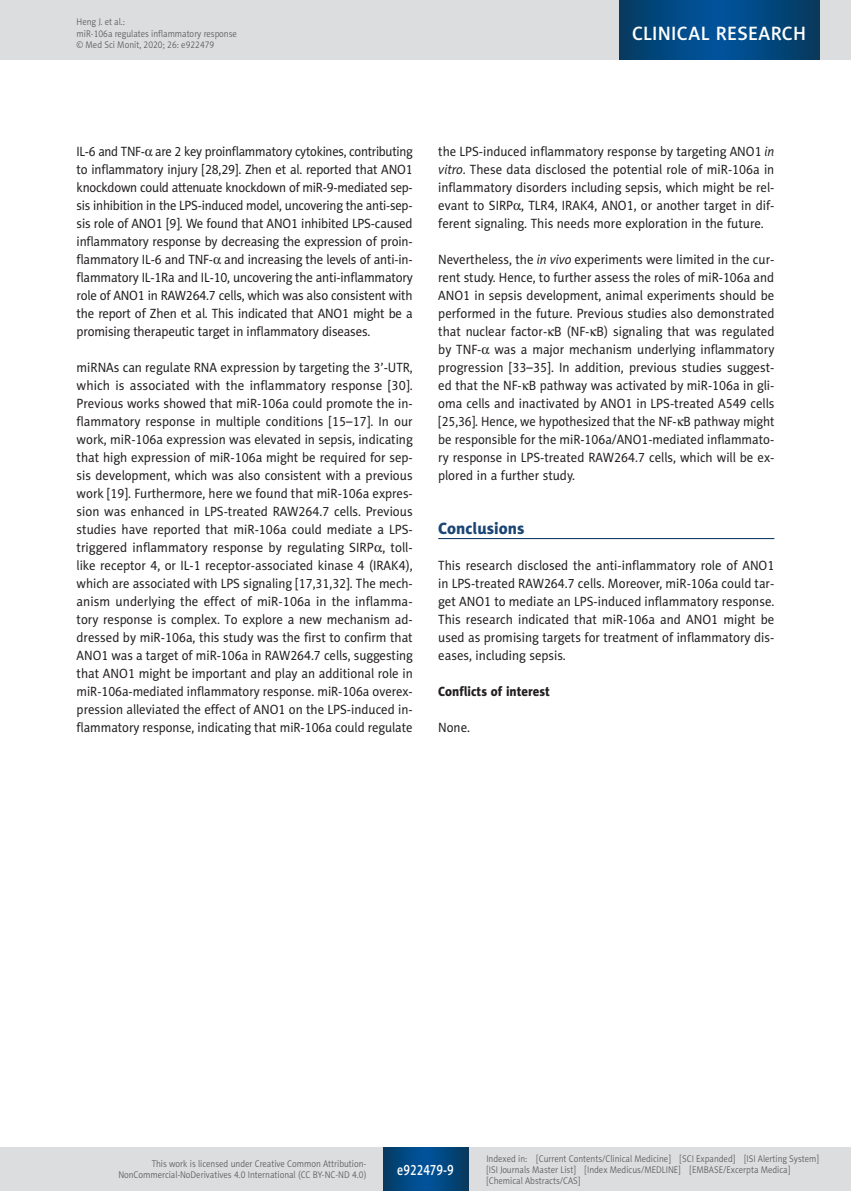
<style>
.page{position:relative;width:851px;height:1191px;background:#fff}
.page>*{position:absolute;margin:0;border:0;box-sizing:border-box;transform-origin:0 0}
.t1{font:19.5px "Naomi Sans EFN Medium";letter-spacing:.015em;color:#fff}
.MSM_Headline_1{font:16.5px "Naomi Sans EFN Heavy";color:#1a4574}
.t2{font:15px "Naomi Sans EFN Medium";color:#fff;scale:.8 1}
.MSM_Body{font:13.5px/18px "Naomi Sans EFN";color:#231f20;text-align:justify;scale:.95 1}
.MSM_Body-2{font:13.5px/18px "Naomi Sans EFN";color:#231f20;text-align:justify;scale:.93 1}
.MSM_Headline_2{font:13.5px "Naomi Sans EFN Heavy";color:#231f20;scale:.95 1}
.t3{font:9.75px/11.2px "Naomi Sans EFN Light";color:#57585a;scale:.9 1}
.s1{font-family:"Standard Sym L"}
.s2{font-style:italic}
</style>
<div class="page">
<hr style="left:438px;top:538px;width:336px;height:1px;background:#00295c">
<div style="left:0;top:1148px;width:850px;height:43px;background:#dcdddf"></div>
<svg style="left:383px;top:1147px;width:85px;height:43px;background:#02477e"></svg>
<div style="left:0;top:0;width:850px;height:60px;background:#dcdddf"></div>
<svg style="left:619px;top:0;width:200px;height:60px;background:#02477e"></svg>
<p class="t3" style="left:77px;top:16px;width:180px">Heng J. et al.:<br>miR-106a regulates inflammatory response © Med Sci Monit, 2020; 26: e922479</p>
<h1 class="t1" style="left:632px;top:22px;width:175px">CLINICAL RESEARCH</h1>
<p class="MSM_Body-2" style="left:77px;top:142px;width:363px">IL-6 and TNF-<span class="s1">a</span> are 2 key proinflammatory cytokines, contributing to inflammatory injury [28,29]. Zhen et al. reported that ANO1 knockdown could attenuate knockdown of miR-9-mediated sep&shy;sis inhibition in the LPS-induced model, uncovering the anti-sep&shy;sis role of ANO1 [9]. We found that ANO1 inhibited LPS-caused inflammatory response by decreasing the expression of proin&shy;flammatory IL-6 and TNF-<span class="s1">a</span> and increasing the levels of anti-in&shy;flammatory IL-1Ra and IL-10, uncovering the anti-inflammatory role of ANO1 in RAW264.7 cells, which was also consistent with the report of Zhen et al. This indicated that ANO1 might be a promising therapeutic target in inflammatory diseases.</p>
<p class="MSM_Body" style="left:77px;top:358px;width:355px">miRNAs can regulate RNA expression by targeting the 3’-UTR, which is associated with the inflammatory response [30].<br>Previous works showed that miR-106a could promote the in&shy;flammatory response in multiple conditions [15–17]. In our work, miR-106a expression was elevated in sepsis, indicating that high expression of miR-106a might be required for sep&shy;sis development, which was also consistent with a previous work [19]. Furthermore, here we found that miR-106a expres&shy;sion was enhanced in LPS-treated RAW264.7 cells. Previous studies have reported that miR-106a could mediate a LPS&shy;triggered inflammatory response by regulating SIRP<span class="s1">a</span>, toll&shy;like receptor 4, or IL-1 receptor-associated kinase 4 (IRAK4), which are associated with LPS signaling [17,31,32]. The mech&shy;anism underlying the effect of miR-106a in the inflamma&shy;tory response is complex. To explore a new mechanism ad&shy;dressed by miR-106a, this study was the first to confirm that ANO1 was a target of miR-106a in RAW264.7 cells, suggesting that ANO1 might be important and play an additional role in miR-106a-mediated inflammatory response. miR-106a overex&shy;pression alleviated the effect of ANO1 on the LPS-induced in&shy;flammatory response, indicating that miR-106a could regulate</p>
<p class="MSM_Body" style="left:438px;top:142px;width:355px">the LPS-induced inflammatory response by targeting ANO1 <span class="s2">in vitro</span>. These data disclosed the potential role of miR-106a in inflammatory disorders including sepsis, which might be rel&shy;evant to SIRP<span class="s1">a</span>, TLR4, IRAK4, ANO1, or another target in dif&shy;ferent signaling. This needs more exploration in the future.</p>
<p class="MSM_Body" style="left:438px;top:250px;width:355px">Nevertheless, the <span class="s2">in vivo</span> experiments were limited in the cur&shy;rent study. Hence, to further assess the roles of miR-106a and ANO1 in sepsis development, animal experiments should be performed in the future. Previous studies also demonstrated that nuclear factor-<span class="s1">k</span>B (NF-<span class="s1">k</span>B) signaling that was regulated by TNF-<span class="s1">a</span> was a major mechanism underlying inflammatory progression [33–35]. In addition, previous studies suggest&shy;ed that the NF-<span class="s1">k</span>B pathway was activated by miR-106a in gli&shy;oma cells and inactivated by ANO1 in LPS-treated A549 cells [25,36]. Hence, we hypothesized that the NF-<span class="s1">k</span>B pathway might be responsible for the miR-106a/ANO1-mediated inflammato&shy;ry response in LPS-treated RAW264.7 cells, which will be ex&shy;plored in a further study.</p>
<p class="MSM_Headline_1" style="left:438px;top:518px;width:88px">Conclusions</p>
<p class="MSM_Body" style="left:438px;top:556px;width:355px">This research disclosed the anti-inflammatory role of ANO1 in LPS-treated RAW264.7 cells. Moreover, miR-106a could tar&shy;get ANO1 to mediate an LPS-induced inflammatory response.<br>This research indicated that miR-106a and ANO1 might be used as promising targets for treatment of inflammatory dis&shy;eases, including sepsis.</p>
<p class="MSM_Headline_2" style="left:438px;top:683px;width:119px">Conflicts of interest</p>
<p class="MSM_Body" style="left:438px;top:718px;width:35px">None.</p>
<p class="t3" style="left:118px;top:1158px;width:277px;text-align:right">This work is licensed under Creative Common Attribution-<br>NonCommercial-NoDerivatives 4.0 International (CC BY-NC-ND 4.0)</p>
<p class="t2" style="left:397px;top:1160px;width:72px">e922479-9</p>
<p class="t3" style="left:486px;top:1152px;width:371px">Indexed in: [Current Contents/Clinical Medicine] [SCI Expanded] [ISI Alerting System] [ISI Journals Master List] [Index Medicus/MEDLINE] [EMBASE/Excerpta Medica] [Chemical Abstracts/CAS]</p>
</div>
